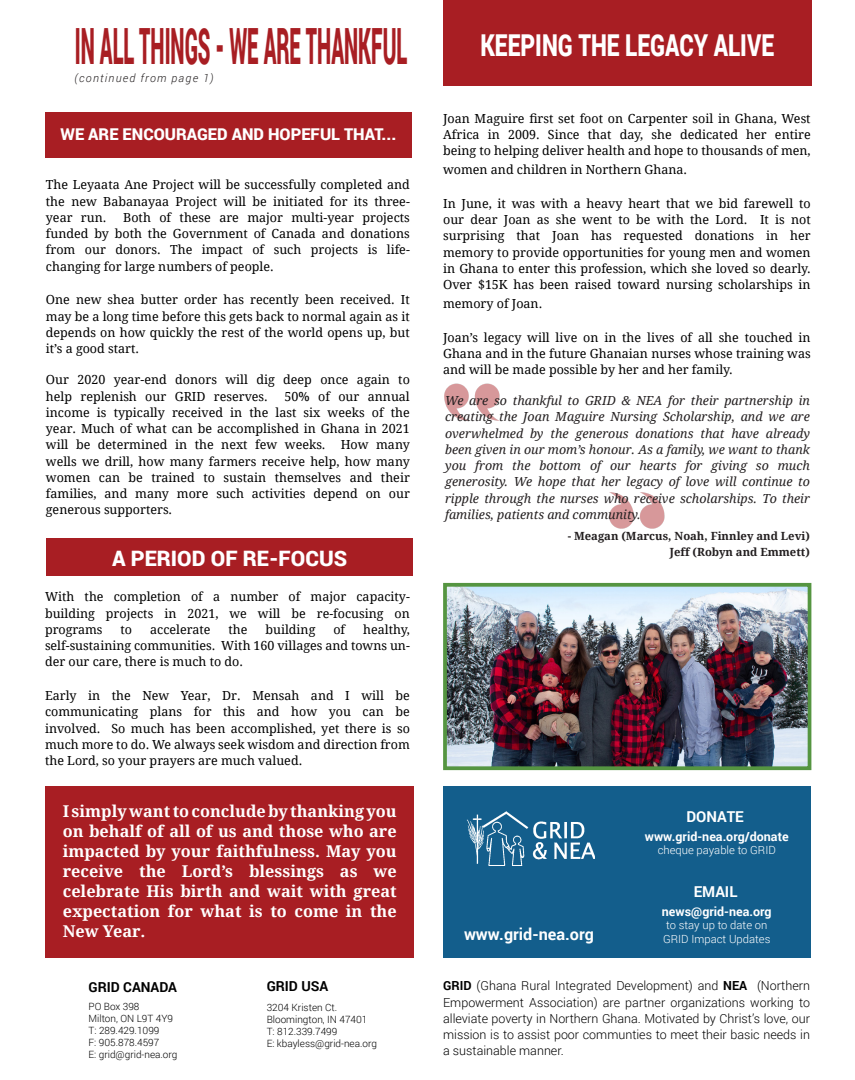
<style>
.page{position:relative;width:855px;height:1080px;background:#fff}
.page>*{position:absolute;margin:0;border:0;box-sizing:border-box;transform-origin:0 0}
.Body_Text{font:900 50px "Roboto";color:#a81e23;scale:.4 1}
.Body_Text-2{font:900 30.12px "Roboto";color:#fff;scale:.75 1}
.Body_Text-3{font:900 21.25px "Roboto";color:#fff}
.Body_Text-4{font:700 16.25px/20px "Droid Serif";color:#fff}
.Body_Text-5{font:900 16.25px "Roboto";color:#fff}
.Body_Text-6{font:700 16.25px "Roboto";color:#fff}
.Body_Text-7{font:700 15px "Roboto";color:#fff}
.Body_Text-8{font:700 13.75px "Roboto";color:#000}
.Body_Text-9{font:12.5px/16.2px "Droid Serif";color:#000}
.t1{font:italic 12.5px "Droid Serif";color:#231f20}
.Body_Text-10{font:300 12.5px/16.2px "Roboto";color:#000;text-align:justify}
.Body_Text-11{font:700 12.5px "Roboto";color:#fff}
.t2{font:700 11.25px "Droid Serif";color:#231f20}
.Body_Text-12{font:300 11.25px "Roboto";color:#fff}
.Body_Text-13{font:italic 300 11.25px "Roboto";letter-spacing:.11em;color:#231f20}
.Body_Text-14{font:300 10px "Roboto";color:#000}
.s1{font-weight:700}
</style>
<div class="page">
<div style="left:443px;top:787px;width:368px;height:171px;background:#135e8c"></div>
<img style="left:467px;top:811px;width:128px;height:55px">
<div style="left:443px;top:0;width:368px;height:86px;background:#a81e23"></div>
<div style="left:45px;top:787px;width:368px;height:171px;background:#a81e23"></div>
<div style="left:46px;top:539px;width:367px;height:37px;background:#a81e23"></div>
<img style="left:448px;top:588px;width:358px;height:177px">
<div style="left:443px;top:583px;width:368px;height:187px;border:4px solid #559541"></div>
<img style="left:609px;top:492px;width:56px;height:37px">
<img style="left:444px;top:383px;width:56px;height:38px">
<div style="left:45px;top:113px;width:366px;height:45px;background:#a81e23"></div>
<p class="Body_Text" style="left:75px;top:11px;width:833px">IN ALL THINGS - WE ARE THANKFUL</p>
<p class="Body_Text-13" style="left:75px;top:70px;width:141px">(continued from page 1)</p>
<p class="Body_Text-5" style="left:61px;top:123px;width:337px">WE ARE ENCOURAGED AND HOPEFUL THAT...</p>
<p class="Body_Text-9" style="left:46px;top:176px;width:365px">The Leyaata Ane Project will be successfully completed and</p>
<p class="Body_Text-9" style="left:46px;top:193px;width:365px">the new Babanayaa Project will be initiated for its three-</p>
<p class="Body_Text-9" style="left:46px;top:209px;width:62px">year run.</p>
<p class="Body_Text-9" style="left:123px;top:209px;width:288px">Both of these are major multi-year projects</p>
<p class="Body_Text-9" style="left:46px;top:225px;width:365px">funded by both the Government of Canada and donations</p>
<p class="Body_Text-9" style="left:46px;top:241px;width:365px">from our donors. The impact of such projects is life-</p>
<p class="Body_Text-9" style="left:46px;top:258px;width:229px">changing for large numbers of people.</p>
<p class="Body_Text-9" style="left:46px;top:291px;width:365px">One new shea butter order has recently been received. It may be a long time before this gets back to normal again as it</p>
<p class="Body_Text-9" style="left:46px;top:324px;width:365px">depends on how quickly the rest of the world opens up, but it’s a good start.</p>
<p class="Body_Text-9" style="left:46px;top:371px;width:365px">Our 2020 year-end donors will dig deep once again to help replenish our GRID reserves.</p>
<p class="Body_Text-9" style="left:285px;top:388px;width:127px">50% of our annual</p>
<p class="Body_Text-9" style="left:46px;top:404px;width:365px;text-align:justify">income is typically received in the last six weeks of the year. Much of what can be accomplished in Ghana in 2021 will be determined in the next few weeks. How many wells we drill, how many farmers receive help, how many women can be trained to sustain themselves and their</p>
<p class="Body_Text-9" style="left:46px;top:485px;width:365px">families, and many more such activities depend on our</p>
<p class="Body_Text-9" style="left:46px;top:501px;width:128px">generous supporters.</p>
<p class="Body_Text-3" style="left:112px;top:543px;width:237px">A PERIOD OF RE-FOCUS</p>
<p class="Body_Text-9" style="left:45px;top:588px;width:366px">With the completion of a number of major capacity-</p>
<p class="Body_Text-9" style="left:45px;top:605px;width:366px">building projects in 2021, we will be re-focusing on</p>
<p class="Body_Text-9" style="left:45px;top:621px;width:59px">programs</p>
<p class="Body_Text-9" style="left:121px;top:621px;width:13px">to</p>
<p class="Body_Text-9" style="left:150px;top:621px;width:62px">accelerate</p>
<p class="Body_Text-9" style="left:229px;top:621px;width:21px">the</p>
<p class="Body_Text-9" style="left:265px;top:621px;width:51px">building</p>
<p class="Body_Text-9" style="left:333px;top:621px;width:13px">of</p>
<p class="Body_Text-9" style="left:363px;top:621px;width:48px">healthy,</p>
<p class="Body_Text-9" style="left:45px;top:637px;width:366px">self-sustaining communities. With 160 villages and towns un&shy;der our care, there is much to do.</p>
<p class="Body_Text-9" style="left:45px;top:687px;width:366px">Early in the New Year, Dr. Mensah and I will be</p>
<p class="Body_Text-9" style="left:45px;top:703px;width:366px">communicating plans for this and how you can be</p>
<p class="Body_Text-9" style="left:45px;top:720px;width:366px;text-align:justify">involved. So much has been accomplished, yet there is so much more to do. We always seek wisdom and direction from the Lord, so your prayers are much valued.</p>
<p class="Body_Text-4" style="left:63px;top:801px;width:336px">I simply want to conclude by thanking you on behalf of all of us and those who are</p>
<p class="Body_Text-4" style="left:63px;top:841px;width:335px">impacted by your faithfulness. May you</p>
<p class="Body_Text-4" style="left:63px;top:861px;width:335px">receive the Lord’s blessings as we</p>
<p class="Body_Text-4" style="left:63px;top:881px;width:336px;text-align:justify">celebrate His birth and wait with great expectation for what is to come in the New Year.</p>
<p class="Body_Text-8" style="left:89px;top:977px;width:90px">GRID CANADA</p>
<p class="Body_Text-14" style="left:89px;top:999px;width:52px">PO Box 398</p>
<p class="Body_Text-14" style="left:89px;top:1011px;width:86px">Milton, ON L9T 4Y9</p>
<p class="Body_Text-14" style="left:89px;top:1023px;width:72px">T: 289.429.1099</p>
<p class="Body_Text-14" style="left:89px;top:1035px;width:72px">F: 905.878.4597</p>
<p class="Body_Text-14" style="left:89px;top:1047px;width:90px">E: grid@grid-nea.org</p>
<p class="Body_Text-8" style="left:267px;top:977px;width:63px">GRID USA</p>
<p class="Body_Text-14" style="left:267px;top:1001px;width:72px">3204 Kristen Ct.</p>
<p class="Body_Text-14" style="left:267px;top:1013px;width:102px">Bloomington, IN 47401</p>
<p class="Body_Text-14" style="left:267px;top:1025px;width:72px">T: 812.339.7499</p>
<p class="Body_Text-14" style="left:267px;top:1037px;width:112px">E: kbayless@grid-nea.org</p>
<p class="Body_Text-2" style="left:480px;top:24px;width:393px">KEEPING THE LEGACY ALIVE</p>
<p class="Body_Text-9" style="left:443px;top:110px;width:369px">Joan Maguire first set foot on Carpenter soil in Ghana, West<br>Africa in 2009. Since that day, she dedicated her entire</p>
<p class="Body_Text-9" style="left:443px;top:141px;width:369px;line-height:18.8px">being to helping deliver health and hope to thousands of men, women and children in Northern Ghana.</p>
<p class="Body_Text-9" style="left:443px;top:195px;width:369px">In June, it was with a heavy heart that we bid farewell to</p>
<p class="Body_Text-9" style="left:443px;top:211px;width:369px">our dear Joan as she went to be with the Lord. It is not</p>
<p class="Body_Text-9" style="left:443px;top:228px;width:369px">surprising that Joan has requested donations in her</p>
<p class="Body_Text-9" style="left:443px;top:244px;width:369px">memory to provide opportunities for young men and women</p>
<p class="Body_Text-9" style="left:443px;top:260px;width:369px">in Ghana to enter this profession, which she loved so dearly.</p>
<p class="Body_Text-9" style="left:443px;top:276px;width:369px">Over $15K has been raised toward nursing scholarships in</p>
<p class="Body_Text-9" style="left:443px;top:295px;width:101px">memory of Joan.</p>
<p class="Body_Text-9" style="left:443px;top:329px;width:369px">Joan’s legacy will live on in the lives of all she touched in</p>
<p class="Body_Text-9" style="left:443px;top:345px;width:369px">Ghana and in the future Ghanaian nurses whose training was and will be made possible by her and her family.</p>
<p class="t1" style="left:445px;top:392px;width:366px">We are so thankful to GRID &amp; NEA for their partnership in</p>
<p class="t1" style="left:445px;top:408px;width:366px">creating the Joan Maguire Nursing Scholarship, and we are</p>
<p class="t1" style="left:445px;top:424px;width:366px">overwhelmed by the generous donations that have already</p>
<p class="t1" style="left:445px;top:441px;width:366px">been given in our mom’s honour. As a family, we want to thank</p>
<p class="t1" style="left:445px;top:457px;width:366px">you from the bottom of our hearts for giving so much</p>
<p class="t1" style="left:445px;top:473px;width:366px">generosity. We hope that her legacy of love will continue to</p>
<p class="t1" style="left:445px;top:489px;width:366px">ripple through the nurses who receive scholarships. To their</p>
<p class="t1" style="left:445px;top:506px;width:197px">families, patients and community.</p>
<p class="t2" style="left:568px;top:528px;width:244px">- Meagan (Marcus, Noah, Finnley and Levi)</p>
<p class="t2" style="left:670px;top:544px;width:142px">Jeff (Robyn and Emmett)</p>
<p class="Body_Text-7" style="left:686px;top:806px;width:59px">DONATE</p>
<p class="Body_Text-6" style="left:464px;top:923px;width:131px">www.grid-nea.org</p>
<p class="Body_Text-11" style="left:645px;top:827px;width:145px">www.grid-nea.org/donate</p>
<p class="Body_Text-12" style="left:658px;top:842px;width:120px">cheque payable to GRID</p>
<p class="Body_Text-7" style="left:694px;top:881px;width:45px">EMAIL</p>
<p class="Body_Text-11" style="left:662px;top:903px;width:111px">news@grid-nea.org</p>
<p class="Body_Text-12" style="left:666px;top:918px;width:103px">to stay up to date on</p>
<p class="Body_Text-12" style="left:663px;top:931px;width:109px">GRID Impact Updates</p>
<p class="Body_Text-10" style="left:443px;top:977px;width:368px"><span class="s1">GRID</span> (Ghana Rural Integrated Development) and <span class="s1">NEA</span> (Northern Empowerment Association) are partner organizations working to alleviate poverty in Northern Ghana. Motivated by Christ’s love, our mission is to assist poor communties to meet their basic needs in a sustainable manner.</p>
</div>
